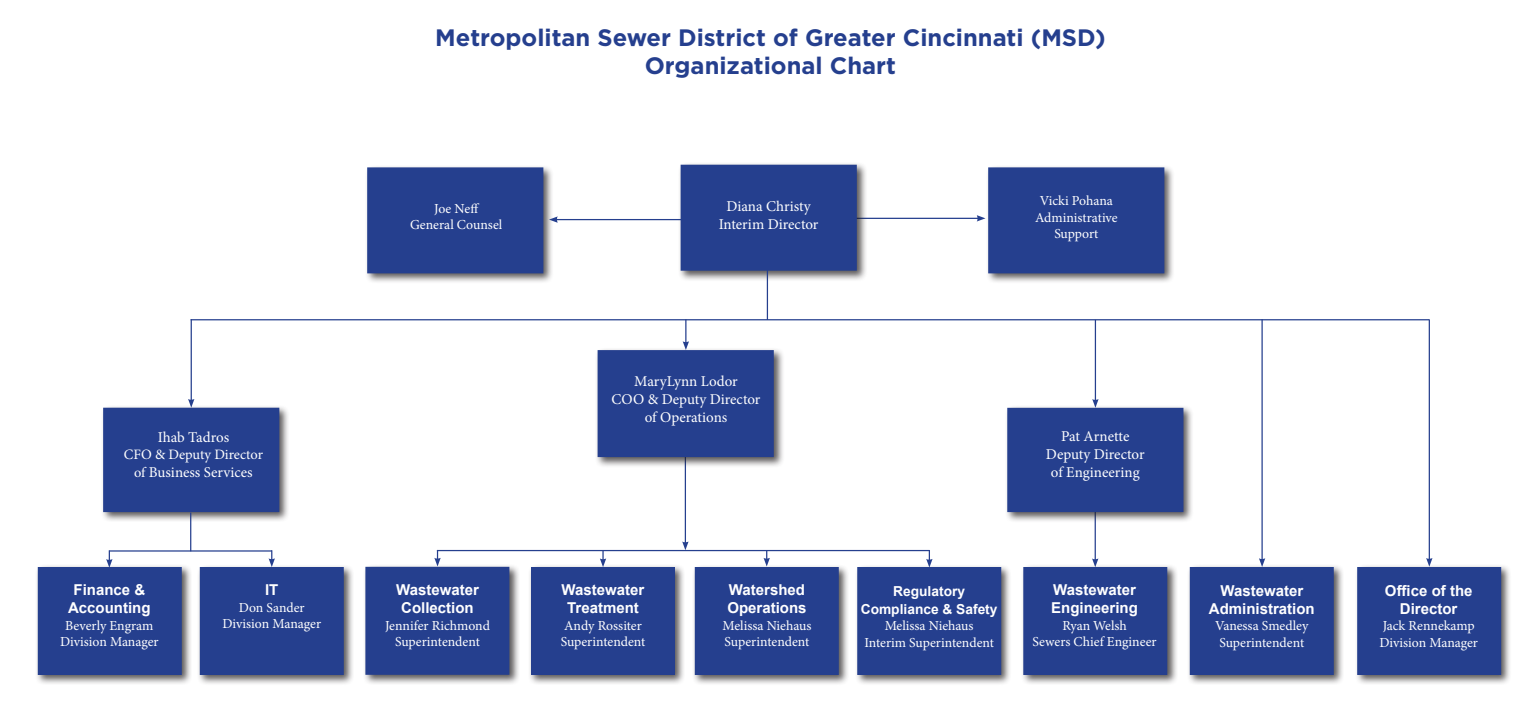
<style>
.page{position:relative;width:1530px;height:720px;background:#fff}
.page>*{position:absolute;margin:0;border:0;box-sizing:border-box;transform-origin:0 0}
.t1{font:700 23.75px/28.5px "Gotham";color:#253f8e;text-align:center}
.t2{font:700 15px/18px "Arial";color:#fff;text-align:center}
.t3{font:15px/18px "Minion Pro";color:#fff;text-align:center}
.t4{font:14.38px "Minion Pro";color:#fff}
.t5{font:13.75px/16.5px "Minion Pro";letter-spacing:-.005em;color:#fff;text-align:center}
.t6{font:700 13.75px/18px "Arial";color:#fff;text-align:center}
.s1{font-size:14.38px}
</style>
<div class="page">
<hr style="left:853px;top:218px;width:126px;height:1px;background:#253f8e">
<svg style="left:977px;top:215px;width:8px;height:7px"></svg>
<div style="left:678px;top:162px;width:190px;height:120px;background:#231f20;opacity:.75"></div>
<div style="left:681px;top:165px;width:176px;height:106px;background:#253f8e;border:2px solid #253f8e"></div>
<div style="left:1354px;top:564px;width:158px;height:122px;background:#231f20;opacity:.75"></div>
<div style="left:1357px;top:567px;width:144px;height:108px;background:#253f8e"></div>
<hr style="left:191px;top:319px;width:1px;height:82px;background:#253f8e">
<svg style="left:188px;top:399px;width:6px;height:6px"></svg>
<hr style="left:191px;top:319px;width:1238px;height:1px;background:#253f8e">
<hr style="left:685px;top:375px;width:1px;height:168px;background:#253f8e">
<svg style="left:682px;top:541px;width:7px;height:9px"></svg>
<hr style="left:1095px;top:506px;width:1px;height:54px;background:#253f8e">
<svg style="left:1092px;top:558px;width:6px;height:6px"></svg>
<div style="left:1020px;top:564px;width:158px;height:122px;background:#231f20;opacity:.75"></div>
<div style="left:1023px;top:567px;width:144px;height:108px;background:#253f8e"></div>
<div style="left:1004px;top:405px;width:190px;height:118px;background:#231f20;opacity:.75"></div>
<div style="left:1007px;top:408px;width:176px;height:104px;background:#253f8e"></div>
<hr style="left:1095px;top:320px;width:1px;height:81px;background:#253f8e">
<svg style="left:1092px;top:399px;width:7px;height:9px"></svg>
<div style="left:35px;top:564px;width:157px;height:122px;background:#231f20;opacity:.75"></div>
<div style="left:38px;top:567px;width:144px;height:108px;background:#253f8e"></div>
<div style="left:197px;top:564px;width:157px;height:122px;background:#231f20;opacity:.75"></div>
<div style="left:200px;top:567px;width:144px;height:108px;background:#253f8e"></div>
<div style="left:100px;top:405px;width:190px;height:118px;background:#231f20;opacity:.75"></div>
<div style="left:103px;top:408px;width:176px;height:104px;background:#253f8e"></div>
<svg style="left:269px;top:550px;width:6px;height:17px"></svg>
<hr style="left:190px;top:513px;width:1px;height:38px;background:#253f8e">
<hr style="left:109px;top:550px;width:163px;height:2px;background:#253f8e">
<svg style="left:106px;top:550px;width:7px;height:18px"></svg>
<div style="left:363px;top:564px;width:157px;height:121px;background:#231f20;opacity:.75"></div>
<div style="left:365px;top:567px;width:144px;height:108px;background:#253f8e;border:2px solid #253f8e"></div>
<div style="left:528px;top:564px;width:158px;height:122px;background:#231f20;opacity:.75"></div>
<div style="left:531px;top:567px;width:144px;height:108px;background:#253f8e"></div>
<div style="left:692px;top:564px;width:157px;height:122px;background:#231f20;opacity:.75"></div>
<div style="left:695px;top:567px;width:144px;height:108px;background:#253f8e"></div>
<div style="left:854px;top:564px;width:158px;height:122px;background:#231f20;opacity:.75"></div>
<div style="left:857px;top:567px;width:144px;height:108px;background:#253f8e"></div>
<div style="left:595px;top:347px;width:190px;height:121px;background:#231f20;opacity:.75"></div>
<div style="left:598px;top:350px;width:176px;height:107px;background:#253f8e;border:2px solid #253f8e"></div>
<hr style="left:437px;top:550px;width:492px;height:1px;background:#253f8e">
<svg style="left:600px;top:551px;width:6px;height:16px"></svg>
<svg style="left:926px;top:550px;width:7px;height:18px"></svg>
<svg style="left:764px;top:551px;width:6px;height:16px"></svg>
<svg style="left:434px;top:550px;width:7px;height:17px"></svg>
<hr style="left:1429px;top:319px;width:1px;height:241px;background:#253f8e">
<svg style="left:1426px;top:558px;width:7px;height:9px"></svg>
<svg style="left:683px;top:319px;width:6px;height:31px"></svg>
<div style="left:364px;top:165px;width:190px;height:119px;background:#231f20;opacity:.75"></div>
<div style="left:367px;top:167px;width:176px;height:106px;background:#253f8e;border:2px solid #253f8e"></div>
<div style="left:985px;top:165px;width:190px;height:119px;background:#231f20;opacity:.75"></div>
<div style="left:988px;top:167px;width:176px;height:106px;background:#253f8e;border:2px solid #253f8e"></div>
<hr style="left:556px;top:219px;width:125px;height:1px;background:#253f8e">
<svg style="left:549px;top:216px;width:9px;height:7px"></svg>
<div style="left:1187px;top:564px;width:157px;height:122px;background:#231f20;opacity:.75"></div>
<div style="left:1190px;top:567px;width:144px;height:108px;background:#253f8e"></div>
<hr style="left:767px;top:270px;width:1px;height:50px;background:#253f8e">
<hr style="left:1261px;top:319px;width:2px;height:241px;background:#253f8e">
<svg style="left:1259px;top:558px;width:6px;height:9px"></svg>
<p class="t3" style="left:158px;top:428px;width:73px">Ihab Tadros</p>
<p class="t4" style="left:124px;top:445px;width:141px">CFO &amp; Deputy Director</p>
<p class="t3" style="left:134px;top:464px;width:120px"><span class="s1">of</span> Business Services</p>
<p class="t2" style="left:68px;top:582px;width:84px">Finance &amp;<br>Accounting</p>
<p class="t5" style="left:60px;top:617px;width:100px">Beverly Engram<br>Division Manager</p>
<p class="t2" style="left:265px;top:582px;width:15px">IT</p>
<p class="t5" style="left:222px;top:599px;width:100px">Don Sander<br>Division Manager</p>
<h1 class="t1" style="left:435px;top:23px;width:672px">Metropolitan Sewer District of Greater Cincinnati (MSD)<br>Organizational Chart</h1>
<p class="t5" style="left:410px;top:200px;width:94px">Joe Neff<br>General Counsel</p>
<p class="t5" style="left:1035px;top:193px;width:84px">Vicki Pohana<br>Administrative<br>Support</p>
<p class="t3" style="left:719px;top:198px;width:101px">Diana Christy<br>Interim Director</p>
<p class="t2" style="left:396px;top:582px;width:84px">Wastewater<br>Collection</p>
<p class="t5" style="left:385px;top:617px;width:106px">Jennifer Richmond<br>Superintendent</p>
<p class="t3" style="left:612px;top:372px;width:150px">MaryLynn Lodor<br>COO &amp; Deputy Director of Operations</p>
<p class="t2" style="left:562px;top:582px;width:84px">Wastewater<br>Treatment</p>
<p class="t5" style="left:561px;top:617px;width:86px;text-align:left">Andy Rossiter<br>Superintendent</p>
<p class="t2" style="left:727px;top:582px;width:81px;text-align:left">Watershed<br>Operations</p>
<p class="t5" style="left:723px;top:617px;width:90px;text-align:left">Melissa Niehaus<br>Superintendent</p>
<p class="t3" style="left:1046px;top:428px;width:100px">Pat Arnette<br>Deputy Director of Engineering</p>
<p class="t6" style="left:861px;top:582px;width:138px">Regulatory<br>Compliance &amp; Safety</p>
<p class="t5" style="left:864px;top:618px;width:131px">Melissa Niehaus<br>Interim Superintendent</p>
<p class="t2" style="left:1051px;top:582px;width:88px;text-align:left">Wastewater<br>Engineering</p>
<p class="t5" style="left:1033px;top:617px;width:126px">Ryan Welsh<br>Sewers Chief Engineer</p>
<p class="t2" style="left:1209px;top:582px;width:107px">Wastewater<br>Administration</p>
<p class="t5" style="left:1215px;top:617px;width:95px">Vanessa Smedley<br>Superintendent</p>
<p class="t2" style="left:1385px;top:582px;width:89px">Office of the<br>Director</p>
<p class="t5" style="left:1379px;top:618px;width:100px;text-align:left">Jack Rennekamp<br>Division Manager</p>
</div>
